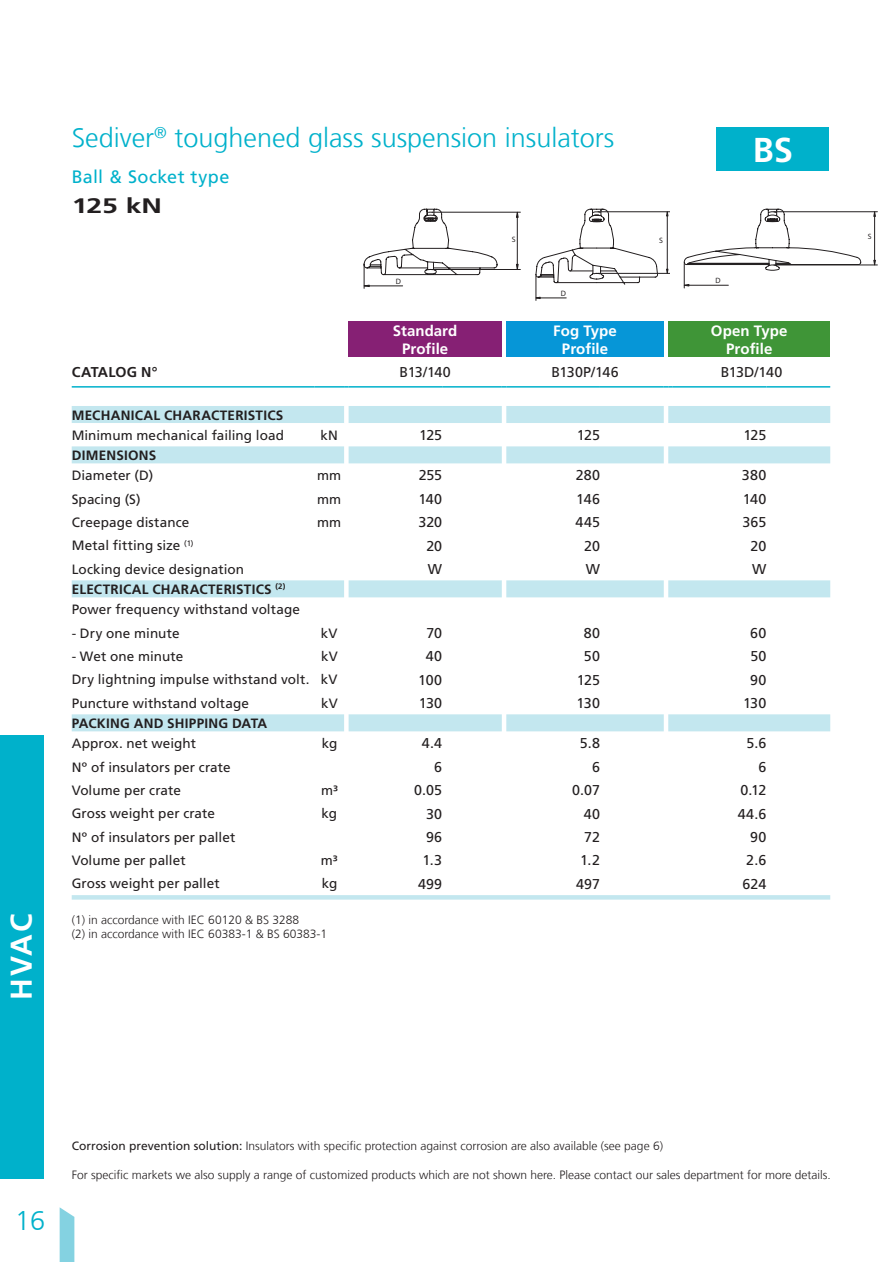
<style>
.page{position:relative;width:892px;height:1262px;background:#fff}
.page>*{position:absolute;margin:0;border:0;box-sizing:border-box;transform-origin:0 0}
.t1{font:700 34.5px "Frutiger LT Com";color:#fff}
.t2{font:700 30px "Frutiger LT Com";color:#fff}
.t3{font:300 27px "Frutiger LT Com";color:#00b1cb}
.t4{font:700 21px "Frutiger LT Com";color:#231f20;scale:1.35 1}
.t5{font:18px "Frutiger LT Com";letter-spacing:.025em;color:#00b1cb}
.t6{font:700 15px/18px "Frutiger LT Com";letter-spacing:.005em;color:#fff;text-align:center}
.t7{font:14.25px "Frutiger LT Com";color:#231f20}
.t8{font:700 14.25px "Frutiger LT Com";letter-spacing:.005em;color:#231f20}
.t9{font:13.5px/20.2px "Frutiger LT Com";letter-spacing:.005em;color:#231f20}
.t10{font:700 13.5px "Frutiger LT Com";letter-spacing:.015em;color:#231f20}
.t11{font:300 12px/14.4px "Frutiger LT Com";color:#231f20}
.t12{font:7.8px "Myriad";color:#231f20}
.t13{font:7.65px "Myriad";color:#231f20}
.s1{font-weight:700}
.s2{font-weight:400}
</style>
<div class="page">
<svg style="left:60px;top:1207px;width:14px;height:55px"></svg>
<div style="left:348px;top:321px;width:153px;height:36px;background:#862074"></div>
<div style="left:506px;top:321px;width:157px;height:36px;background:#0696d7"></div>
<div style="left:668px;top:321px;width:162px;height:36px;background:#3f9537"></div>
<svg style="left:72px;top:406px;width:758px;height:493px"></svg>
<hr style="left:72px;top:386px;width:242px;height:1px;background:#00b1cb">
<hr style="left:314px;top:386px;width:30px;height:1px;background:#00b1cb">
<hr style="left:348px;top:386px;width:94px;height:1px;background:#00b1cb">
<hr style="left:442px;top:386px;width:59px;height:1px;background:#00b1cb">
<hr style="left:506px;top:386px;width:93px;height:1px;background:#00b1cb">
<hr style="left:599px;top:386px;width:64px;height:1px;background:#00b1cb">
<hr style="left:672px;top:386px;width:94px;height:1px;background:#00b1cb">
<hr style="left:766px;top:386px;width:64px;height:1px;background:#00b1cb">
<div style="left:716px;top:127px;width:113px;height:44px;background:#00b1cb"></div>
<hr style="left:432px;top:269px;width:88px;height:1px;background:#231f20">
<hr style="left:432px;top:212px;width:88px;height:1px;background:#231f20">
<svg style="left:363px;top:209px;width:134px;height:79px"></svg>
<hr style="left:517px;top:217px;width:1px;height:47px;background:#231f20">
<svg style="left:515px;top:211px;width:3px;height:7px"></svg>
<svg style="left:535px;top:209px;width:123px;height:91px"></svg>
<hr style="left:597px;top:211px;width:72px;height:1px;background:#231f20">
<hr style="left:597px;top:273px;width:72px;height:1px;background:#231f20">
<hr style="left:666px;top:216px;width:1px;height:53px;background:#231f20">
<svg style="left:665px;top:211px;width:3px;height:6px"></svg>
<svg style="left:665px;top:268px;width:3px;height:6px"></svg>
<hr style="left:773px;top:211px;width:104px;height:1px;background:#231f20">
<hr style="left:773px;top:265px;width:104px;height:1px;background:#231f20">
<svg style="left:683px;top:209px;width:192px;height:79px"></svg>
<div style="left:0;top:735px;width:44px;height:443px;background:#00b1cb"></div>
<h3 class="t3" style="left:72px;top:122px;width:544px">Sediver<sup>®</sup> toughened glass suspension insulators</h3>
<h3 class="t5" style="left:72px;top:166px;width:159px">Ball &amp; Socket type</h3>
<h3 class="t4" style="left:72px;top:193px;width:68px">125 kN</h3>
<p class="t12" style="left:395px;top:276px;width:7px">D</p>
<p class="t12" style="left:511px;top:234px;width:5px">S</p>
<p class="t12" style="left:560px;top:288px;width:7px">D</p>
<p class="t12" style="left:658px;top:236px;width:5px">S</p>
<h1 class="t1" style="left:752px;top:130px;width:42px">BS</h1>
<p class="t13" style="left:715px;top:276px;width:7px">D</p>
<p class="t6" style="left:393px;top:322px;width:66px">Standard<br>Profile</p>
<p class="t6" style="left:553px;top:322px;width:65px">Fog Type<br>Profile</p>
<p class="t6" style="left:710px;top:322px;width:78px">Open Type<br>Profile</p>
<p class="t8" style="left:72px;top:363px;width:87px">CATALOG N°</p>
<p class="t7" style="left:399px;top:363px;width:53px">B13/140</p>
<p class="t7" style="left:551px;top:363px;width:69px">B130P/146</p>
<p class="t7" style="left:720px;top:363px;width:63px">B13D/140</p>
<p class="t10" style="left:72px;top:407px;width:213px">MECHANICAL CHARACTERISTICS</p>
<p class="t9" style="left:72px;top:425px;width:214px">Minimum mechanical failing load</p>
<p class="t9" style="left:320px;top:425px;width:19px">kN</p>
<p class="t7" style="left:419px;top:427px;width:24px">125</p>
<p class="t7" style="left:576px;top:427px;width:24px">125</p>
<p class="t7" style="left:743px;top:427px;width:24px">125</p>
<p class="t10" style="left:72px;top:447px;width:86px">DIMENSIONS</p>
<p class="t9" style="left:72px;top:465px;width:83px">Diameter (D)</p>
<p class="t9" style="left:317px;top:465px;width:26px">mm</p>
<p class="t7" style="left:418px;top:467px;width:25px">255</p>
<p class="t7" style="left:575px;top:467px;width:26px">280</p>
<p class="t7" style="left:741px;top:467px;width:26px">380</p>
<p class="t9" style="left:72px;top:489px;width:70px">Spacing (S)</p>
<p class="t9" style="left:317px;top:489px;width:26px">mm</p>
<p class="t7" style="left:418px;top:490px;width:25px">140</p>
<p class="t7" style="left:576px;top:490px;width:25px">146</p>
<p class="t7" style="left:742px;top:490px;width:25px">140</p>
<p class="t9" style="left:72px;top:512px;width:119px">Creepage distance</p>
<p class="t9" style="left:317px;top:512px;width:26px">mm</p>
<p class="t7" style="left:418px;top:514px;width:25px">320</p>
<p class="t7" style="left:575px;top:514px;width:26px">445</p>
<p class="t7" style="left:742px;top:514px;width:25px">365</p>
<p class="t9" style="left:72px;top:535px;width:123px">Metal fitting size <sup>(1)</sup></p>
<p class="t7" style="left:426px;top:537px;width:17px">20</p>
<p class="t7" style="left:584px;top:537px;width:17px">20</p>
<p class="t7" style="left:750px;top:537px;width:17px">20</p>
<p class="t9" style="left:72px;top:559px;width:174px">Locking device designation</p>
<p class="t7" style="left:428px;top:561px;width:16px">W</p>
<p class="t7" style="left:585px;top:561px;width:16px">W</p>
<p class="t7" style="left:751px;top:561px;width:16px">W</p>
<p class="t9" style="left:72px;top:579px;width:229px"><span class="s1">ELECTRICAL CHARACTERISTICS</span> <sup>(2)<br></sup>Power frequency withstand voltage</p>
<p class="t9" style="left:72px;top:623px;width:109px">- Dry one minute</p>
<p class="t9" style="left:321px;top:623px;width:18px">kV</p>
<p class="t7" style="left:426px;top:624px;width:17px">70</p>
<p class="t7" style="left:583px;top:624px;width:18px">80</p>
<p class="t7" style="left:750px;top:624px;width:18px">60</p>
<p class="t9" style="left:72px;top:646px;width:113px">- Wet one minute</p>
<p class="t9" style="left:321px;top:646px;width:18px">kV</p>
<p class="t7" style="left:426px;top:648px;width:18px">40</p>
<p class="t7" style="left:583px;top:648px;width:18px">50</p>
<p class="t7" style="left:750px;top:648px;width:18px">50</p>
<p class="t9" style="left:72px;top:669px;width:267px">Dry lightning impulse withstand volt. kV</p>
<p class="t7" style="left:418px;top:671px;width:25px">100</p>
<p class="t7" style="left:576px;top:671px;width:24px">125</p>
<p class="t7" style="left:749px;top:671px;width:18px">90</p>
<p class="t9" style="left:72px;top:693px;width:179px">Puncture withstand voltage</p>
<p class="t9" style="left:321px;top:693px;width:18px">kV</p>
<p class="t7" style="left:419px;top:694px;width:25px">130</p>
<p class="t7" style="left:576px;top:694px;width:25px">130</p>
<p class="t7" style="left:742px;top:694px;width:25px">130</p>
<p class="t10" style="left:72px;top:715px;width:197px">PACKING AND SHIPPING DATA</p>
<p class="t9" style="left:72px;top:733px;width:126px">Approx. net weight</p>
<p class="t9" style="left:322px;top:733px;width:17px">kg</p>
<p class="t7" style="left:422px;top:735px;width:22px">4.4</p>
<p class="t7" style="left:579px;top:735px;width:22px">5.8</p>
<p class="t7" style="left:746px;top:735px;width:21px">5.6</p>
<p class="t9" style="left:72px;top:757px;width:160px">Nº of insulators per crate</p>
<p class="t7" style="left:434px;top:758px;width:9px">6</p>
<p class="t7" style="left:591px;top:758px;width:9px">6</p>
<p class="t7" style="left:758px;top:758px;width:9px">6</p>
<p class="t9" style="left:72px;top:780px;width:111px">Volume per crate</p>
<p class="t9" style="left:321px;top:780px;width:19px">m³</p>
<p class="t7" style="left:414px;top:782px;width:30px">0.05</p>
<p class="t7" style="left:572px;top:782px;width:29px">0.07</p>
<p class="t7" style="left:740px;top:782px;width:27px">0.12</p>
<p class="t9" style="left:72px;top:803px;width:145px">Gross weight per crate</p>
<p class="t9" style="left:321px;top:803px;width:17px">kg</p>
<p class="t7" style="left:426px;top:805px;width:18px">30</p>
<p class="t7" style="left:583px;top:805px;width:18px">40</p>
<p class="t7" style="left:737px;top:805px;width:30px">44.6</p>
<p class="t9" style="left:72px;top:827px;width:165px">Nº of insulators per pallet</p>
<p class="t7" style="left:426px;top:828px;width:18px">96</p>
<p class="t7" style="left:584px;top:828px;width:17px">72</p>
<p class="t7" style="left:749px;top:828px;width:18px">90</p>
<p class="t9" style="left:72px;top:850px;width:115px">Volume per pallet</p>
<p class="t9" style="left:320px;top:850px;width:19px">m³</p>
<p class="t7" style="left:422px;top:852px;width:21px">1.3</p>
<p class="t7" style="left:580px;top:852px;width:21px">1.2</p>
<p class="t7" style="left:746px;top:852px;width:22px">2.6</p>
<p class="t9" style="left:72px;top:873px;width:149px">Gross weight per pallet</p>
<p class="t9" style="left:322px;top:873px;width:17px">kg</p>
<p class="t7" style="left:418px;top:875px;width:26px">499</p>
<p class="t7" style="left:576px;top:875px;width:25px">497</p>
<p class="t7" style="left:742px;top:875px;width:25px">624</p>
<h2 class="t2" style="left:4px;top:1000px;width:88px;rotate:-90deg">HVAC</h2>
<p class="t11" style="left:72px;top:912px;width:257px">(1) in accordance with IEC 60120 &amp; BS 3288<br>(2) in accordance with IEC 60383-1 &amp; BS 60383-1</p>
<p class="t13" style="left:867px;top:232px;width:5px">S</p>
<h3 class="t3" style="left:15px;top:1204px;width:32px">16</h3>
<p class="t11" style="left:72px;top:1139px;width:592px"><span class="s2">Corrosion prevention solution:</span> Insulators with specific protection against corrosion are also available (see page 6)</p>
<p class="t11" style="left:72px;top:1168px;width:760px">For specific markets we also supply a range of customized products which are not shown here. Please contact our sales department for more details.</p>
</div>
